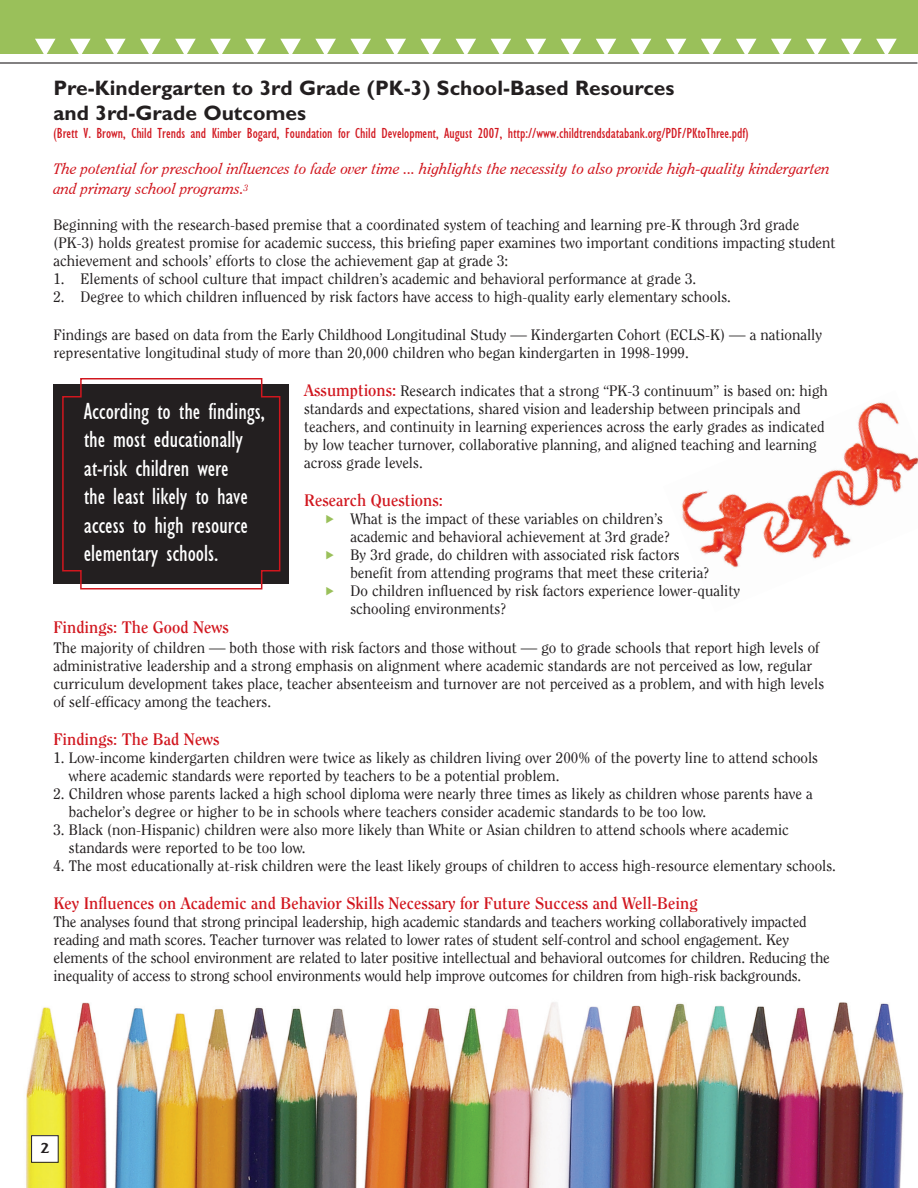
<style>
.page{position:relative;width:918px;height:1188px;background:#fff}
.page>*{position:absolute;margin:0;border:0;box-sizing:border-box;transform-origin:0 0}
.t1{font:24px/28.5px "Gill Condensed S Si Condensed";color:#fff}
.t2{font:700 21px/25.2px "Gill Sans";color:#231f20}
.t3{font:700 16.5px "Clearface S Si";color:#d1161e}
.t4{font:15px/18px "Clearface S Si";color:#231f20}
.t5{font:italic 15px/19.8px "Clearface S Si";color:#d1161e}
.t6{font:15px "Gill Condensed S Si Condensed";color:#d1161e}
.t7{font:700 15px "Fritz Quadrata";color:#231f20}
.s1{font-size:16.5px}
.s2{font-weight:700;font-size:16.5px;color:#d1161e}
</style>
<div class="page">
<img style="left:26px;top:1002px;width:878px;height:186px">
<div style="left:32px;top:1136px;width:26px;height:26px;background:#fff"></div>
<div style="left:0;top:0;width:917px;height:54px;background:#9ac05a"></div>
<svg style="left:35px;top:39px;width:21px;height:15px"></svg>
<svg style="left:70px;top:39px;width:21px;height:15px"></svg>
<svg style="left:105px;top:39px;width:21px;height:15px"></svg>
<svg style="left:140px;top:39px;width:21px;height:15px"></svg>
<svg style="left:175px;top:39px;width:21px;height:15px"></svg>
<svg style="left:210px;top:39px;width:21px;height:15px"></svg>
<svg style="left:245px;top:39px;width:21px;height:15px"></svg>
<svg style="left:280px;top:39px;width:21px;height:15px"></svg>
<svg style="left:315px;top:39px;width:21px;height:15px"></svg>
<svg style="left:350px;top:39px;width:21px;height:15px"></svg>
<svg style="left:385px;top:39px;width:21px;height:15px"></svg>
<svg style="left:420px;top:39px;width:21px;height:15px"></svg>
<svg style="left:455px;top:39px;width:21px;height:15px"></svg>
<svg style="left:491px;top:39px;width:20px;height:15px"></svg>
<svg style="left:526px;top:39px;width:20px;height:15px"></svg>
<svg style="left:561px;top:39px;width:20px;height:15px"></svg>
<svg style="left:596px;top:39px;width:20px;height:15px"></svg>
<svg style="left:631px;top:39px;width:20px;height:15px"></svg>
<svg style="left:666px;top:39px;width:20px;height:15px"></svg>
<svg style="left:701px;top:39px;width:20px;height:15px"></svg>
<svg style="left:736px;top:39px;width:21px;height:15px"></svg>
<svg style="left:771px;top:39px;width:21px;height:15px"></svg>
<svg style="left:806px;top:39px;width:21px;height:15px"></svg>
<svg style="left:841px;top:39px;width:21px;height:15px"></svg>
<svg style="left:876px;top:39px;width:21px;height:15px"></svg>
<hr style="left:0;top:62px;width:917px;height:2px;background:#231f20">
<img style="left:682px;top:402px;width:236px;height:166px">
<div style="left:53px;top:385px;width:236px;height:199px;background:#231f20"></div>
<svg style="left:61px;top:378px;width:220px;height:212px"></svg>
<p class="t2" style="left:53px;top:76px;width:623px">Pre-Kindergarten to 3rd Grade (PK-3) School-Based Resources and 3rd-Grade Outcomes</p>
<p class="t6" style="left:53px;top:125px;width:697px">(Brett V. Brown, Child Trends and Kimber Bogard, Foundation for Child Development, August 2007, http://www.childtrendsdatabank.org/PDF/PKtoThree.pdf)</p>
<p class="t5" style="left:53px;top:159px;width:778px">The potential for preschool influences to fade over time ... highlights the necessity to also provide high-quality kindergarten and primary school programs.<sup>3</sup></p>
<p class="t4" style="left:53px;top:216px;width:784px">Beginning with the research-based premise that a coordinated system of teaching and learning pre-K through 3rd grade (PK-3) holds greatest promise for academic success, this briefing paper examines two important conditions impacting student achievement and schools’ efforts to close the achievement gap at grade 3:</p>
<p class="t4" style="left:53px;top:270px;width:644px">1. Elements of school culture that impact children’s academic and behavioral performance at grade 3.</p>
<p class="t4" style="left:53px;top:288px;width:679px">2. Degree to which children influenced by risk factors have access to high-quality early elementary schools.</p>
<p class="t4" style="left:53px;top:326px;width:770px">Findings are based on data from the Early Childhood Longitudinal Study <span class="s1">—</span> Kindergarten Cohort (ECLS-K) <span class="s1">—</span> a nationally representative longitudinal study of more than 20,000 children who began kindergarten in 1998-1999.</p>
<p class="t4" style="left:304px;top:381px;width:525px"><span class="s2">Assumptions:</span> Research indicates that a strong “PK-3 continuum” is based on: high standards and expectations, shared vision and leadership between principals and teachers, and continuity in learning experiences across the early grades as indicated by low teacher turnover, collaborative planning, and aligned teaching and learning across grade levels.</p>
<p class="t3" style="left:304px;top:490px;width:140px">Research Questions:</p>
<p class="t4" style="left:350px;top:509px;width:321px">What is the impact of these variables on children’s academic and behavioral achievement at 3rd grade?</p>
<p class="t4" style="left:350px;top:545px;width:360px">By 3rd grade, do children with associated risk factors benefit from attending programs that meet these criteria?</p>
<p class="t4" style="left:350px;top:581px;width:391px">Do children influenced by risk factors experience lower-quality schooling environments?</p>
<p class="t3" style="left:53px;top:618px;width:177px">Findings: The Good News</p>
<p class="t4" style="left:53px;top:639px;width:772px">The majority of children <span class="s1">—</span> both those with risk factors and those without <span class="s1">—</span> go to grade schools that report high levels of administrative leadership and a strong emphasis on alignment where academic standards are not perceived as low, regular curriculum development takes place, teacher absenteeism and turnover are not perceived as a problem, and with high levels of self-efficacy among the teachers.</p>
<p class="t3" style="left:53px;top:729px;width:168px">Findings: The Bad News</p>
<p class="t4" style="left:69px;top:749px;width:751px;text-indent:-15px">1. Low-income kindergarten children were twice as likely as children living over 200% of the poverty line to attend schools where academic standards were reported by teachers to be a potential problem.</p>
<p class="t4" style="left:69px;top:785px;width:746px;text-indent:-15px">2. Children whose parents lacked a high school diploma were nearly three times as likely as children whose parents have a bachelor’s degree or higher to be in schools where teachers consider academic standards to be too low.</p>
<p class="t4" style="left:69px;top:821px;width:722px;text-indent:-15px">3. Black (non-Hispanic) children were also more likely than White or Asian children to attend schools where academic standards were reported to be too low.</p>
<p class="t4" style="left:53px;top:857px;width:784px">4. The most educationally at-risk children were the least likely groups of children to access high-resource elementary schools.</p>
<p class="t3" style="left:53px;top:893px;width:646px">Key Influences on Academic and Behavior Skills Necessary for Future Success and Well-Being</p>
<p class="t4" style="left:53px;top:912px;width:778px">The analyses found that strong principal leadership, high academic standards and teachers working collaboratively impacted reading and math scores. Teacher turnover was related to lower rates of student self-control and school engagement. Key elements of the school environment are related to later positive intellectual and behavioral outcomes for children. Reducing the inequality of access to strong school environments would help improve outcomes for children from high-risk backgrounds.</p>
<p class="t1" style="left:84px;top:397px;width:183px">According to the findings, the most educationally at-risk children were<br>the least likely to have access to high resource elementary schools.</p>
<p class="t7" style="left:40px;top:1140px;width:10px">2</p>
</div>
